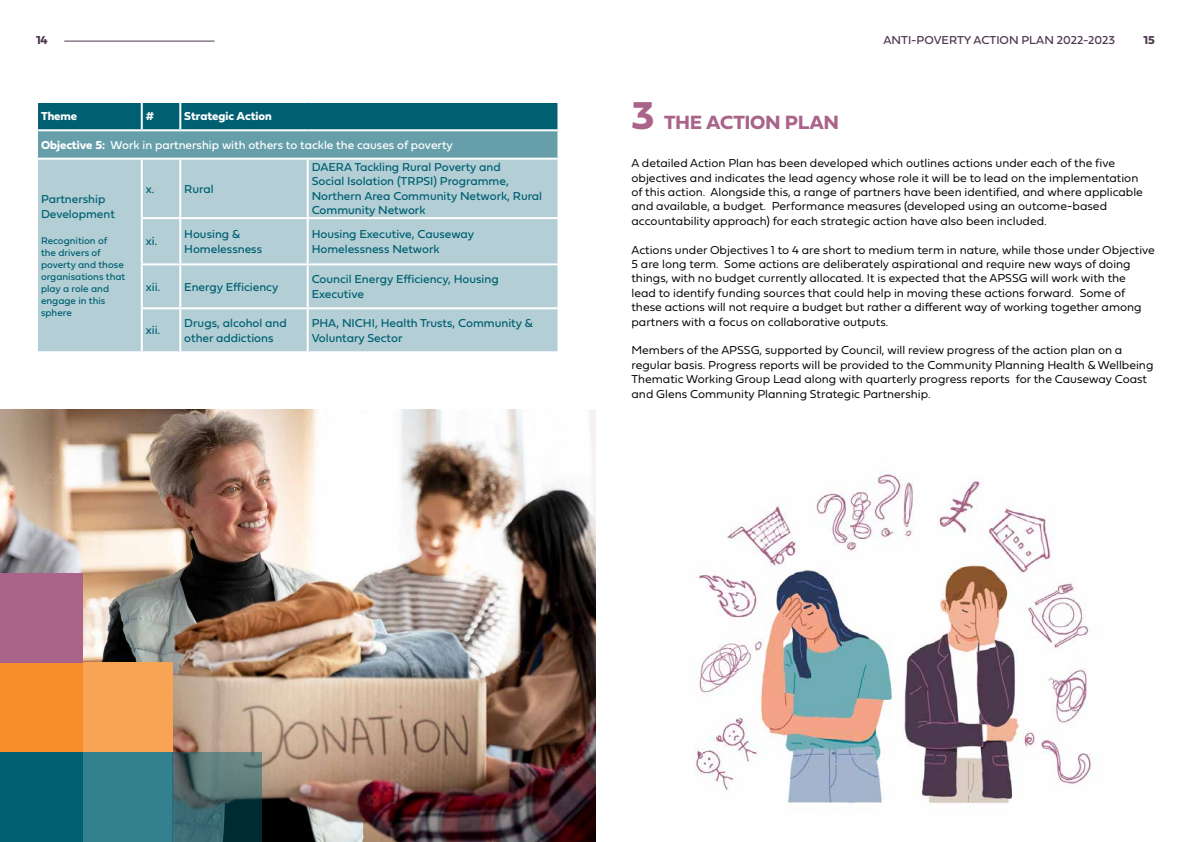
<style>
.page{position:relative;width:1191px;height:842px;background:#fff}
.page>*{position:absolute;margin:0;border:0;box-sizing:border-box;transform-origin:0 0}
.t1{font:20px "Fieldwork Geo Bold";color:#aa6389}
.t2{font:12px/14.4px "Fieldwork Geo Light";color:#000}
.t3{font:12px/14.4px "Fieldwork Geo Regular";color:#006072}
.t4{font:12px "Fieldwork Geo Regular";color:#fff}
.t5{font:12px "Fieldwork Geo Regular";color:#4b384c}
.t6{font:12px "Fieldwork Geo Bold";color:#fff}
.t7{font:12px "Fieldwork Geo Bold";color:#4b384c}
.t8{font:10px/12px "Fieldwork Geo Regular";color:#006072}
.s1{font-family:"Fieldwork Geo Bold"}
.s2{font-size:40.5px}
</style>
<div class="page">
<hr style="left:64px;top:41px;width:150px;height:1px;background:#4b384c">
<img style="left:0;top:410px;width:595px;height:432px">
<div style="left:83px;top:752px;width:89px;height:90px;background:#33808e"></div>
<div style="left:0;top:752px;width:83px;height:90px;background:#006072"></div>
<svg style="left:172px;top:752px;width:90px;height:90px;background:#3f6265"></svg>
<div style="left:83px;top:662px;width:89px;height:90px;background:#f9a455"></div>
<div style="left:0;top:662px;width:83px;height:90px;background:#f88d2a"></div>
<div style="left:0;top:573px;width:83px;height:89px;background:#aa6389"></div>
<img style="left:695px;top:472px;width:400px;height:332px">
<div style="left:38px;top:103px;width:519px;height:26px;background:#006072"></div>
<div style="left:37px;top:130px;width:521px;height:29px;background:#669faa"></div>
<div style="left:38px;top:160px;width:519px;height:191px;background:#b3cfd5"></div>
<hr style="left:141px;top:103px;width:2px;height:26px;background:#fff">
<hr style="left:179px;top:103px;width:2px;height:26px;background:#fff">
<hr style="left:36px;top:129px;width:106px;height:2px;background:#fff">
<hr style="left:36px;top:131px;width:2px;height:27px;background:#fff">
<hr style="left:142px;top:129px;width:38px;height:2px;background:#fff">
<hr style="left:180px;top:129px;width:128px;height:2px;background:#fff">
<hr style="left:308px;top:129px;width:251px;height:2px;background:#fff">
<hr style="left:557px;top:131px;width:2px;height:27px;background:#fff">
<hr style="left:36px;top:158px;width:106px;height:2px;background:#fff">
<hr style="left:142px;top:158px;width:38px;height:2px;background:#fff">
<hr style="left:141px;top:160px;width:2px;height:57px;background:#fff">
<hr style="left:180px;top:158px;width:128px;height:2px;background:#fff">
<hr style="left:179px;top:160px;width:2px;height:57px;background:#fff">
<hr style="left:308px;top:158px;width:251px;height:2px;background:#fff">
<hr style="left:307px;top:160px;width:2px;height:57px;background:#fff">
<hr style="left:141px;top:217px;width:39px;height:2px;background:#fff">
<hr style="left:141px;top:219px;width:2px;height:44px;background:#fff">
<hr style="left:180px;top:217px;width:128px;height:2px;background:#fff">
<hr style="left:179px;top:219px;width:2px;height:44px;background:#fff">
<hr style="left:308px;top:217px;width:251px;height:2px;background:#fff">
<hr style="left:307px;top:219px;width:2px;height:44px;background:#fff">
<hr style="left:141px;top:263px;width:39px;height:2px;background:#fff">
<hr style="left:141px;top:265px;width:2px;height:42px;background:#fff">
<hr style="left:180px;top:263px;width:128px;height:2px;background:#fff">
<hr style="left:179px;top:265px;width:2px;height:42px;background:#fff">
<hr style="left:308px;top:263px;width:251px;height:2px;background:#fff">
<hr style="left:307px;top:265px;width:2px;height:42px;background:#fff">
<hr style="left:141px;top:307px;width:39px;height:2px;background:#fff">
<hr style="left:141px;top:309px;width:2px;height:42px;background:#fff">
<hr style="left:180px;top:307px;width:128px;height:2px;background:#fff">
<hr style="left:179px;top:309px;width:2px;height:42px;background:#fff">
<hr style="left:308px;top:307px;width:251px;height:2px;background:#fff">
<hr style="left:307px;top:309px;width:2px;height:42px;background:#fff">
<p class="t7" style="left:36px;top:31px;width:13px">14</p>
<p class="t5" style="left:883px;top:31px;width:233px">ANTI-POVERTY ACTION PLAN 2022-2023</p>
<p class="t7" style="left:1143px;top:31px;width:13px">15</p>
<p class="t6" style="left:41px;top:107px;width:38px">Theme</p>
<p class="t6" style="left:146px;top:107px;width:10px">#</p>
<p class="t6" style="left:184px;top:107px;width:89px">Strategic Action</p>
<p class="t4" style="left:41px;top:135px;width:413px"><span class="s1">Objective 5:</span> Work in partnership with others to tackle the causes of poverty</p>
<p class="t3" style="left:41px;top:191px;width:75px">Partnership<br>Development</p>
<p class="t8" style="left:41px;top:234px;width:86px">Recognition of<br>the drivers of poverty and those organisations that play a role and engage in this sphere</p>
<p class="t3" style="left:146px;top:181px;width:10px">x.</p>
<p class="t3" style="left:184px;top:181px;width:31px">Rural</p>
<p class="t3" style="left:312px;top:159px;width:232px">DAERA Tackling Rural Poverty and<br>Social Isolation (TRPSI) Programme,<br>Northern Area Community Network, Rural<br>Community Network</p>
<p class="t3" style="left:146px;top:234px;width:13px">xi.</p>
<p class="t3" style="left:184px;top:226px;width:79px">Housing &amp;<br>Homelessness</p>
<p class="t3" style="left:312px;top:226px;width:164px">Housing Executive, Causeway<br>Homelessness Network</p>
<p class="t3" style="left:146px;top:279px;width:16px">xii.</p>
<p class="t3" style="left:184px;top:279px;width:96px">Energy Efficiency</p>
<p class="t3" style="left:312px;top:272px;width:189px">Council Energy Efficiency, Housing<br>Executive</p>
<p class="t3" style="left:146px;top:323px;width:16px">xii.</p>
<p class="t3" style="left:184px;top:316px;width:104px">Drugs, alcohol and other addictions</p>
<p class="t3" style="left:312px;top:316px;width:223px">PHA, NICHI, Health Trusts, Community &amp;<br>Voluntary Sector</p>
<h1 class="t1" style="left:631px;top:106px;width:209px"><span class="s2">3</span> THE ACTION PLAN</h1>
<p class="t2" style="left:631px;top:155px;width:513px">A detailed Action Plan has been developed which outlines actions under each of the five objectives and indicates the lead agency whose role it will be to lead on the implementation of this action. Alongside this, a range of partners have been identified, and where applicable and available, a budget. Performance measures (developed using an outcome-based accountability approach) for each strategic action have also been included.</p>
<p class="t2" style="left:631px;top:242px;width:525px">Actions under Objectives 1 to 4 are short to medium term in nature, while those under Objective 5 are long term. Some actions are deliberately aspirational and require new ways of doing things, with no budget currently allocated. It is expected that the APSSG will work with the<br>lead to identify funding sources that could help in moving these actions forward. Some of these actions will not require a budget but rather a different way of working together among partners with a focus on collaborative outputs.</p>
<p class="t2" style="left:631px;top:343px;width:523px">Members of the APSSG, supported by Council, will review progress of the action plan on a regular basis. Progress reports will be provided to the Community Planning Health &amp; Wellbeing Thematic Working Group Lead along with quarterly progress reports for the Causeway Coast and Glens Community Planning Strategic Partnership.</p>
</div>
